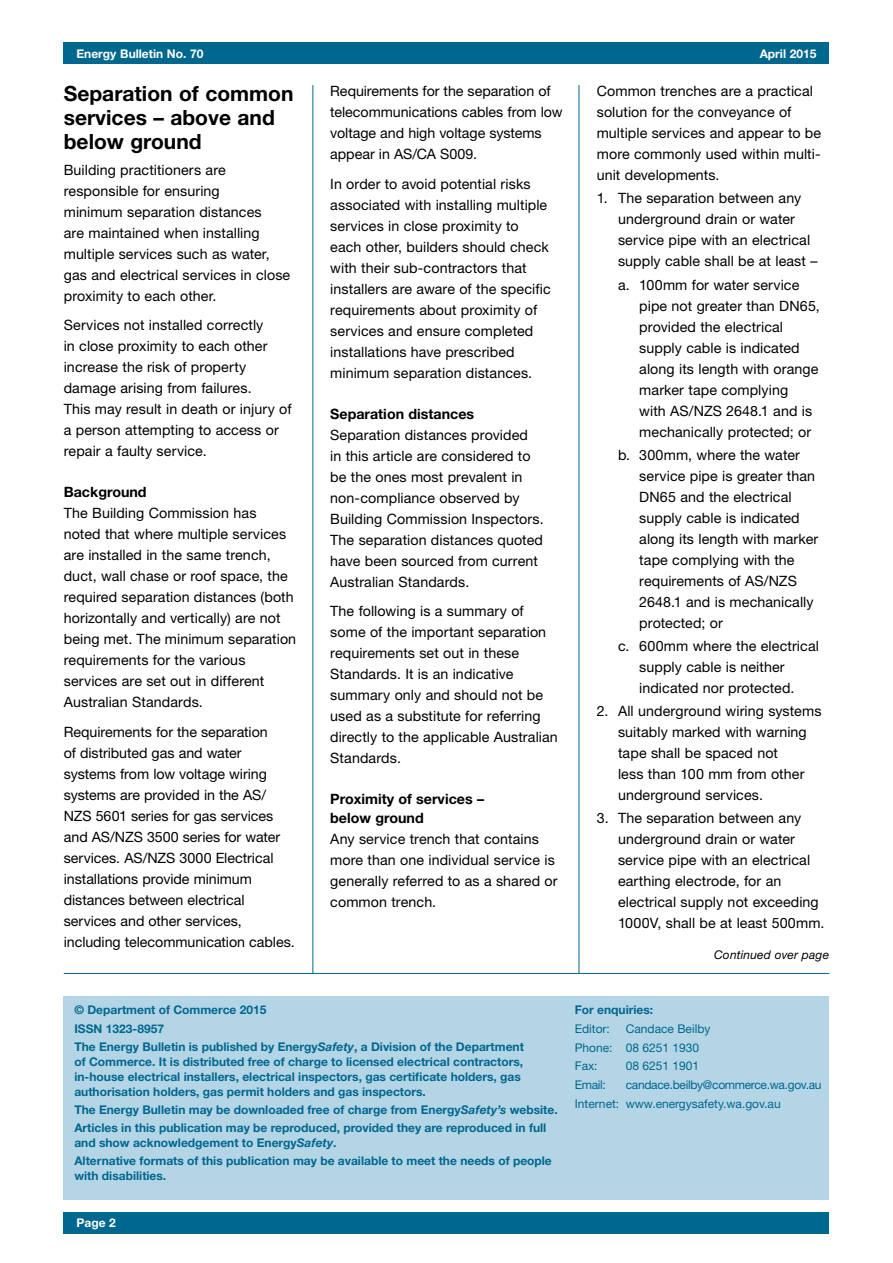
<style>
.page{position:relative;width:893px;height:1263px;background:#fff}
.page>*{position:absolute;margin:0;border:0;box-sizing:border-box;transform-origin:0 0}
._1__major_heads_L1{font:700 21px/24px "Helvetica Neue";color:#000}
._3__text{font:14.25px/21px "Helvetica Neue";letter-spacing:.005em;color:#000}
._5__tab_text{font:14.25px/21px "Helvetica Neue";letter-spacing:.005em;color:#000}
._3__text__no_after{font:14.25px/21px "Helvetica Neue";letter-spacing:.005em;color:#000}
._2__sub_heads_L2{font:700 14.25px/19.5px "Helvetica Neue";color:#000}
.Imprint{font:700 12px/15px "Helvetica Neue";color:#00678f}
.t1{font:12px "Helvetica Neue";color:#00678f}
.t2{font:700 12px "Helvetica Neue";color:#fff}
.t3{font:12px "Helvetica Neue";letter-spacing:-.025em;color:#00678f}
._3__text-2{font:italic 12px "Helvetica Neue";letter-spacing:.015em;color:#000}
.s1{font-style:italic}
</style>
<div class="page">
<div style="left:64px;top:43px;width:765px;height:21px;background:#00678f"></div>
<div style="left:64px;top:1212px;width:765px;height:21px;background:#00678f"></div>
<div style="left:64px;top:996px;width:765px;height:203px;background:#b4d5e5"></div>
<hr style="left:312px;top:85px;width:1px;height:889px;background:#00678f">
<hr style="left:579px;top:85px;width:1px;height:889px;background:#00678f">
<hr style="left:64px;top:973px;width:765px;height:1px;background:#00678f">
<p class="t2" style="left:77px;top:46px;width:129px">Energy Bulletin No. 70</p>
<p class="t2" style="left:760px;top:46px;width:58px">April 2015</p>
<p class="_1__major_heads_L1" style="left:64px;top:82px;width:231px">Separation of common services – above and below ground</p>
<p class="_3__text" style="left:64px;top:159px;width:228px">Building practitioners are responsible for ensuring<br>minimum separation distances<br>are maintained when installing multiple services such as water, gas and electrical services in close proximity to each other.</p>
<p class="_3__text" style="left:64px;top:314px;width:229px">Services not installed correctly<br>in close proximity to each other increase the risk of property damage arising from failures.<br>This may result in death or injury of a person attempting to access or repair a faulty service.</p>
<p class="_2__sub_heads_L2" style="left:64px;top:482px;width:84px">Background</p>
<p class="_3__text" style="left:64px;top:502px;width:234px">The Building Commission has noted that where multiple services are installed in the same trench, duct, wall chase or roof space, the required separation distances (both horizontally and vertically) are not being met. The minimum separation requirements for the various services are set out in different<br>Australian Standards.</p>
<p class="_3__text" style="left:64px;top:721px;width:232px">Requirements for the separation<br>of distributed gas and water systems from low voltage wiring systems are provided in the AS/<br>NZS 5601 series for gas services and AS/NZS 3500 series for water services. AS/NZS 3000 Electrical installations provide minimum distances between electrical services and other services, including telecommunication cables.</p>
<p class="_3__text" style="left:330px;top:81px;width:234px">Requirements for the separation of telecommunications cables from low voltage and high voltage systems appear in AS/CA S009.</p>
<p class="_3__text" style="left:330px;top:173px;width:222px">In order to avoid potential risks associated with installing multiple services in close proximity to each other, builders should check with their sub-contractors that installers are aware of the specific requirements about proximity of services and ensure completed installations have prescribed minimum separation distances.</p>
<p class="_2__sub_heads_L2" style="left:330px;top:403px;width:145px">Separation distances</p>
<p class="_3__text" style="left:330px;top:424px;width:215px">Separation distances provided<br>in this article are considered to be the ones most prevalent in non-compliance observed by<br>Building Commission Inspectors.<br>The separation distances quoted have been sourced from current<br>Australian Standards.</p>
<p class="_3__text" style="left:330px;top:600px;width:229px">The following is a summary of some of the important separation requirements set out in these<br>Standards. It is an indicative summary only and should not be used as a substitute for referring directly to the applicable Australian<br>Standards.</p>
<p class="_2__sub_heads_L2" style="left:330px;top:789px;width:155px">Proximity of services – below ground</p>
<p class="_3__text__no_after" style="left:330px;top:829px;width:229px">Any service trench that contains more than one individual service is generally referred to as a shared or common trench.</p>
<p class="_3__text__no_after" style="left:597px;top:81px;width:226px">Common trenches are a practical solution for the conveyance of multiple services and appear to be more commonly used within multi&shy;unit developments.</p>
<h6 class="_5__tab_text" style="left:618px;top:188px;width:201px;text-indent:-21px">1. The separation between any underground drain or water service pipe with an electrical supply cable shall be at least –</h6>
<h6 class="_5__tab_text" style="left:639px;top:274px;width:182px;text-indent:-21px">a. 100mm for water service pipe not greater than DN65, provided the electrical supply cable is indicated along its length with orange marker tape complying<br>with AS/NZS 2648.1 and is mechanically protected; or</h6>
<h6 class="_5__tab_text" style="left:639px;top:444px;width:181px;text-indent:-21px">b. 300mm, where the water service pipe is greater than<br>DN65 and the electrical supply cable is indicated along its length with marker tape complying with the requirements of AS/NZS<br>2648.1 and is mechanically protected; or</h6>
<h6 class="_5__tab_text" style="left:639px;top:635px;width:181px;text-indent:-21px">c. 600mm where the electrical supply cable is neither indicated nor protected.</h6>
<h6 class="_5__tab_text" style="left:618px;top:700px;width:205px;text-indent:-21px">2. All underground wiring systems suitably marked with warning tape shall be spaced not<br>less than 100 mm from other underground services.</h6>
<h6 class="_5__tab_text" style="left:618px;top:807px;width:208px;text-indent:-21px">3. The separation between any underground drain or water service pipe with an electrical earthing electrode, for an electrical supply not exceeding<br>1000V, shall be at least 500mm.</h6>
<p class="_3__text-2" style="left:714px;top:947px;width:117px">Continued over page</p>
<p class="Imprint" style="left:74px;top:1002px;width:194px">© Department of Commerce 2015</p>
<p class="Imprint" style="left:74px;top:1020px;width:91px">ISSN 1323-8957</p>
<p class="Imprint" style="left:74px;top:1039px;width:451px">The Energy Bulletin is published by Energy<span class="s1">Safety</span>, a Division of the Department of Commerce. It is distributed free of charge to licensed electrical contractors, in-house electrical installers, electrical inspectors, gas certificate holders, gas authorisation holders, gas permit holders and gas inspectors.</p>
<p class="Imprint" style="left:74px;top:1102px;width:485px">The Energy Bulletin may be downloaded free of charge from Energy<span class="s1">Safety’s</span> website.</p>
<p class="Imprint" style="left:74px;top:1120px;width:473px">Articles in this publication may be reproduced, provided they are reproduced in full and show acknowledgement to Energy<span class="s1">Safety</span>.</p>
<p class="Imprint" style="left:74px;top:1153px;width:479px">Alternative formats of this publication may be available to meet the needs of people with disabilities.</p>
<p class="t2" style="left:77px;top:1215px;width:41px">Page 2</p>
<p class="Imprint" style="left:575px;top:1002px;width:80px">For enquiries:</p>
<p class="t1" style="left:575px;top:1021px;width:37px">Editor:</p>
<p class="t1" style="left:626px;top:1021px;width:86px">Candace Beilby</p>
<p class="t1" style="left:575px;top:1040px;width:126px">Phone: 08 6251 1930</p>
<p class="t1" style="left:575px;top:1059px;width:24px">Fax:</p>
<p class="t1" style="left:626px;top:1059px;width:75px">08 6251 1901</p>
<p class="t1" style="left:575px;top:1077px;width:33px">Email:</p>
<p class="t3" style="left:626px;top:1077px;width:197px">candace.beilby@commerce.wa.gov.au</p>
<p class="t1" style="left:575px;top:1096px;width:207px">Internet: www.energysafety.wa.gov.au</p>
</div>
